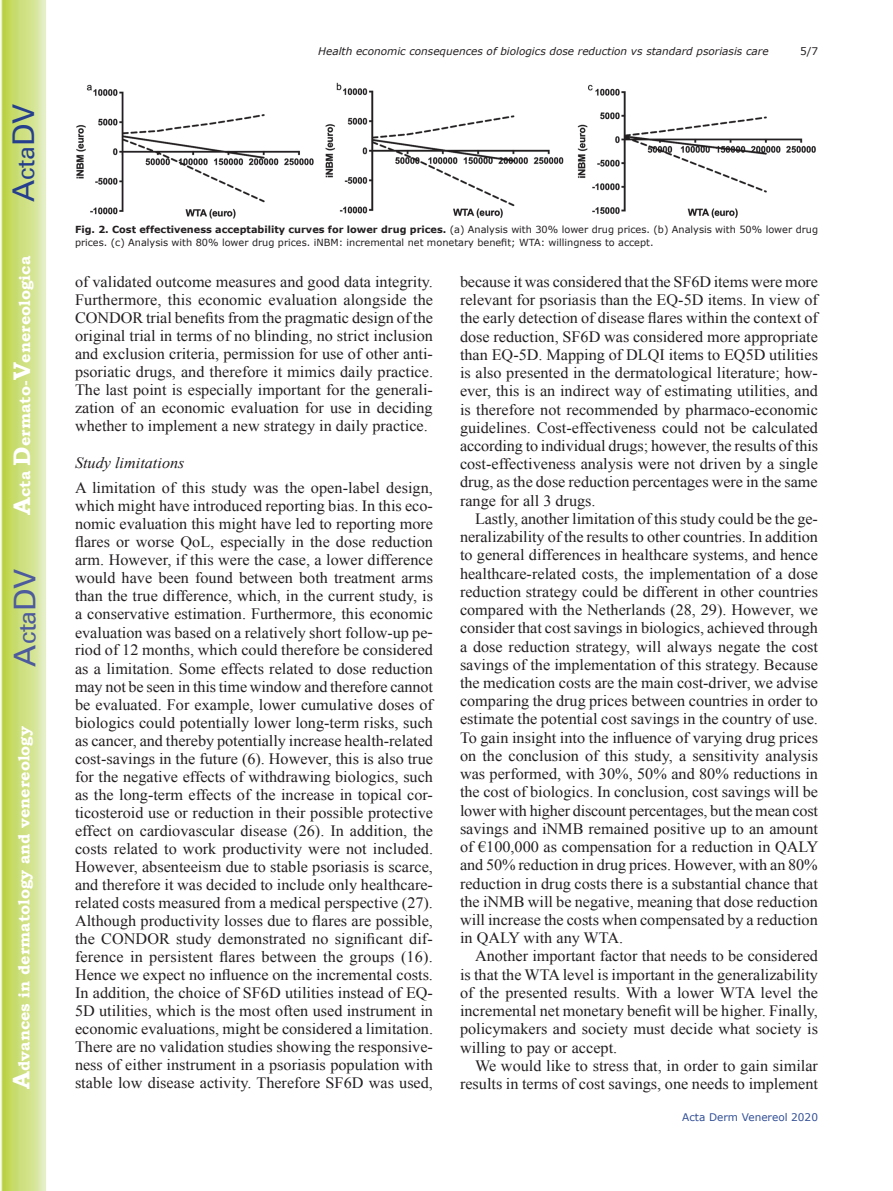
<style>
.page{position:relative;width:893px;height:1191px;background:#fff}
.page>*{position:absolute;margin:0;border:0;box-sizing:border-box;transform-origin:0 0}
.t1{font:30px "Univers";color:#4d5a9e}
.t2{font:30px "Univers";color:#253f8e}
.t3{font:15.75px/18px "Times New Roman";color:#231f20;text-align:justify}
.t4{font:700 15.75px "Bookman Old Style";color:#fff}
.t5{font:italic 15.75px "Times New Roman";color:#231f20}
.t6{font:italic 10.5px "Verdana";color:#231f20}
.t7{font:10.5px "Verdana";color:#324f95}
.t8{font:10.5px "Verdana";color:#231f20}
.t9{font:9.75px/13.5px "Verdana";color:#231f20}
.s1{font-size:24px}
.s2{font-weight:700}
</style>
<div class="page">
<svg style="left:1px;top:0;width:45px;height:1191px;background:#cfe084"></svg>
<img style="left:76px;top:83px;width:740px;height:135px">
<h1 class="t2" style="left:6px;top:202px;width:100px;rotate:-90deg">A<span class="s1">cta</span>DV</h1>
<p class="t4" style="left:15px;top:515px;width:260px;rotate:-90deg"><span class="s1">A</span>cta <span class="s1">D</span>ermato-<span class="s1">V</span>enereologica</p>
<h1 class="t1" style="left:7px;top:666px;width:100px;rotate:-90deg">A<span class="s1">cta</span>DV</h1>
<p class="t4" style="left:15px;top:1088px;width:364px;rotate:-90deg"><span class="s1">A</span>dvances in dermatology and venereology</p>
<p class="t6" style="left:318px;top:44px;width:452px">Health economic consequences of biologics dose reduction vs standard psoriasis care</p>
<p class="t8" style="left:800px;top:44px;width:20px">5/7</p>
<p class="t9" style="left:75px;top:222px;width:745px"><span class="s2">Fig. 2. Cost effectiveness acceptability curves for lower drug prices.</span> (a) Analysis with 30% lower drug prices. (b) Analysis with 50% lower drug prices. (c) Analysis with 80% lower drug prices. iNBM: incremental net monetary benefit; WTA: willingness to accept.</p>
<p class="t3" style="left:75px;top:272px;width:360px">of validated outcome measures and good data integrity.<br>Furthermore, this economic evaluation alongside the CONDOR trial benefits from the pragmatic design of the original trial in terms of no blinding, no strict inclusion and exclusion criteria, permission for use of other anti&shy;psoriatic drugs, and therefore it mimics daily practice.<br>The last point is especially important for the generali&shy;zation of an economic evaluation for use in deciding whether to implement a new strategy in daily practice.</p>
<p class="t5" style="left:75px;top:452px;width:111px">Study limitations</p>
<p class="t3" style="left:75px;top:479px;width:360px">A limitation of this study was the open-label design, which might have introduced reporting bias. In this eco&shy;nomic evaluation this might have led to reporting more flares or worse QoL, especially in the dose reduction arm. However, if this were the case, a lower difference would have been found between both treatment arms than the true difference, which, in the current study, is a conservative estimation. Furthermore, this economic evaluation was based on a relatively short follow-up pe&shy;riod of 12 months, which could therefore be considered as a limitation. Some effects related to dose reduction may not be seen in this time window and therefore cannot be evaluated. For example, lower cumulative doses of biologics could potentially lower long-term risks, such as cancer, and thereby potentially increase health-related cost-savings in the future (6). However, this is also true for the negative effects of withdrawing biologics, such as the long-term effects of the increase in topical cor&shy;ticosteroid use or reduction in their possible protective effect on cardiovascular disease (26). In addition, the costs related to work productivity were not included.<br>However, absenteeism due to stable psoriasis is scarce, and therefore it was decided to include only healthcare&shy;related costs measured from a medical perspective (27).<br>Although productivity losses due to flares are possible, the CONDOR study demonstrated no significant dif&shy;ference in persistent flares between the groups (16).<br>Hence we expect no influence on the incremental costs.<br>In addition, the choice of SF6D utilities instead of EQ-5D utilities, which is the most often used instrument in economic evaluations, might be considered a limitation.<br>There are no validation studies showing the responsive&shy;ness of either instrument in a psoriasis population with stable low disease activity. Therefore SF6D was used,</p>
<p class="t3" style="left:460px;top:272px;width:360px">because it was considered that the SF6D items were more relevant for psoriasis than the EQ-5D items. In view of the early detection of disease flares within the context of dose reduction, SF6D was considered more appropriate than EQ-5D. Mapping of DLQI items to EQ5D utilities is also presented in the dermatological literature; how&shy;ever, this is an indirect way of estimating utilities, and is therefore not recommended by pharmaco-economic guidelines. Cost-effectiveness could not be calculated according to individual drugs; however, the results of this cost-effectiveness analysis were not driven by a single drug, as the dose reduction percentages were in the same range for all 3 drugs.</p>
<p class="t3" style="left:460px;top:509px;width:360px;text-indent:15px">Lastly, another limitation of this study could be the ge&shy;neralizability of the results to other countries. In addition to general differences in healthcare systems, and hence healthcare-related costs, the implementation of a dose reduction strategy could be different in other countries compared with the Netherlands (28, 29). However, we consider that cost savings in biologics, achieved through a dose reduction strategy, will always negate the cost savings of the implementation of this strategy. Because the medication costs are the main cost-driver, we advise comparing the drug prices between countries in order to estimate the potential cost savings in the country of use.<br>To gain insight into the influence of varying drug prices on the conclusion of this study, a sensitivity analysis was performed, with 30%, 50% and 80% reductions in the cost of biologics. In conclusion, cost savings will be lower with higher discount percentages, but the mean cost savings and iNMB remained positive up to an amount of €100,000 as compensation for a reduction in QALY and 50% reduction in drug prices. However, with an 80% reduction in drug costs there is a substantial chance that the iNMB will be negative, meaning that dose reduction will increase the costs when compensated by a reduction in QALY with any WTA.</p>
<p class="t3" style="left:460px;top:946px;width:360px;text-indent:15px">Another important factor that needs to be considered is that the WTA level is important in the generalizability of the presented results. With a lower WTA level the incremental net monetary benefit will be higher. Finally, policymakers and society must decide what society is willing to pay or accept.</p>
<p class="t3" style="left:460px;top:1056px;width:360px;text-align:right">We would like to stress that, in order to gain similar results in terms of cost savings, one needs to implement</p>
<p class="t7" style="left:682px;top:1110px;width:137px">Acta Derm Venereol 2020</p>
</div>
